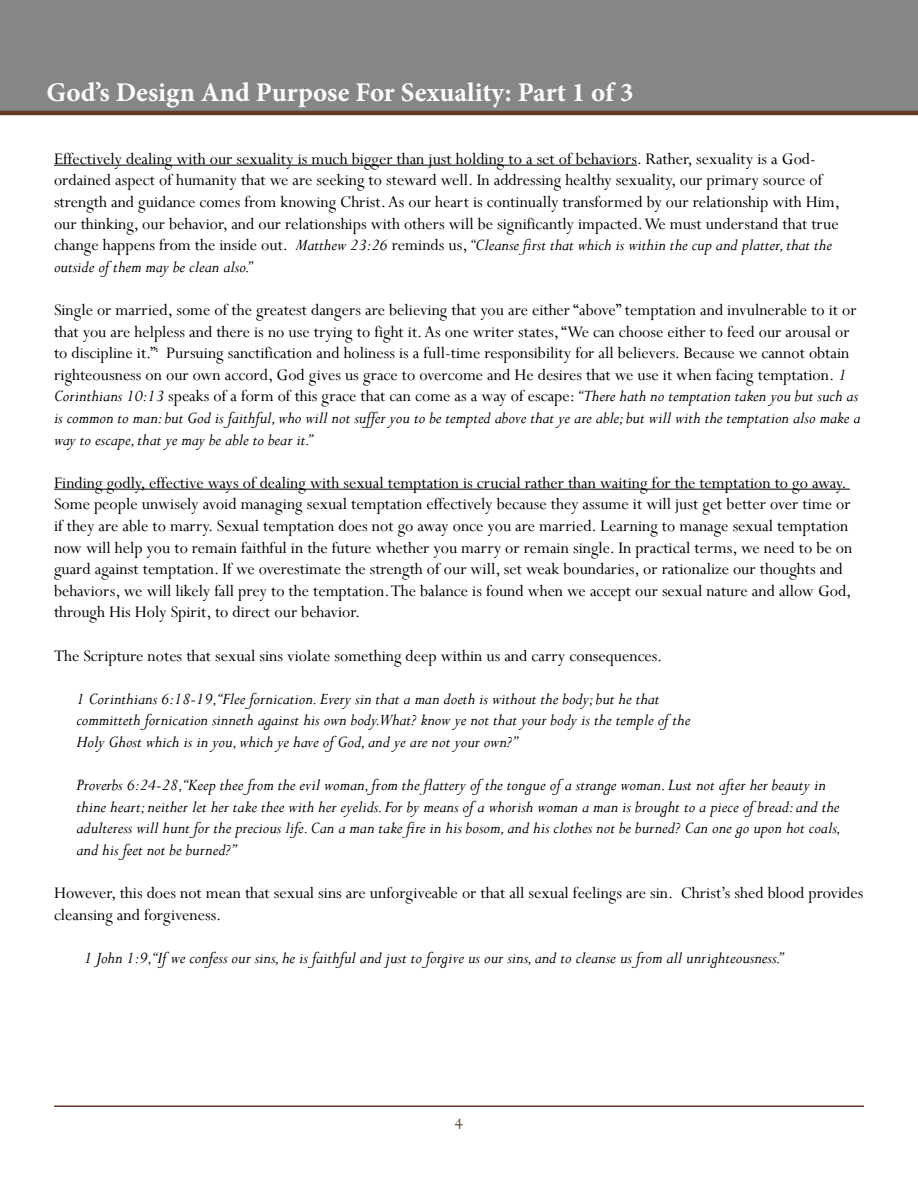
<style>
.page{position:relative;width:918px;height:1188px;background:#fff}
.page>*{position:absolute;margin:0;border:0;box-sizing:border-box;transform-origin:0 0}
.t1{font:700 27px "Minion Pro";color:#fff}
.t2{font:18px/21.6px "Perpetua";color:#000}
.t3{font:italic 18px/21.6px "Perpetua";color:#000}
.t4{font:18px "Perpetua";color:#663a2a}
.s1{font-style:italic}
</style>
<div class="page">
<div style="left:0;top:0;width:918px;height:113px;background:#848688"></div>
<hr style="left:54px;top:1106px;width:810px;height:1px;background:#663a2a">
<hr style="left:0;top:111px;width:918px;height:4px;background:#663a2a">
<hr style="left:54px;top:165px;width:583px;height:1px;background:#000">
<hr style="left:54px;top:489px;width:796px;height:1px;background:#000">
<h1 class="t1" style="left:46px;top:73px;width:589px">God’s Design And Purpose For Sexuality: Part 1 of 3</h1>
<p class="t2" style="left:54px;top:147px;width:788px">Effectively dealing with our sexuality is much bigger than just holding to a set of behaviors. Rather, sexuality is a God&shy;ordained aspect of humanity that we are seeking to steward well. In addressing healthy sexuality, our primary source of strength and guidance comes from knowing Christ. As our heart is continually transformed by our relationship with Him, our thinking, our behavior, and our relationships with others will be significantly impacted. We must understand that true change happens from the inside out. <span class="s1">Matthew 23:26</span> reminds us, <span class="s1">“Cleanse first that which is within the cup and platter, that the outside of them may be clean also.”</span></p>
<p class="t2" style="left:54px;top:299px;width:808px">Single or married, some of the greatest dangers are believing that you are either “above” temptation and invulnerable to it or that you are helpless and there is no use trying to fight it. As one writer states, “We can choose either to feed our arousal or to discipline it.”<sup>i</sup> Pursuing sanctification and holiness is a full-time responsibility for all believers. Because we cannot obtain righteousness on our own accord, God gives us grace to overcome and He desires that we use it when facing temptation. <span class="s1">1<br>Corinthians 10:13</span> speaks of a form of this grace that can come as a way of escape: <span class="s1">“There hath no temptation taken you but such as is common to man: but God is faithful, who will not suffer you to be tempted above that ye are able; but will with the temptation also make a way to escape, that ye may be able to bear it.”</span></p>
<p class="t2" style="left:54px;top:471px;width:800px">Finding godly, effective ways of dealing with sexual temptation is crucial rather than waiting for the temptation to go away.<br>Some people unwisely avoid managing sexual temptation effectively because they assume it will just get better over time or if they are able to marry. Sexual temptation does not go away once you are married. Learning to manage sexual temptation now will help you to remain faithful in the future whether you marry or remain single. In practical terms, we need to be on guard against temptation. If we overestimate the strength of our will, set weak boundaries, or rationalize our thoughts and behaviors, we will likely fall prey to the temptation. The balance is found when we accept our sexual nature and allow God, through His Holy Spirit, to direct our behavior.</p>
<p class="t2" style="left:54px;top:644px;width:610px">The Scripture notes that sexual sins violate something deep within us and carry consequences.</p>
<p class="t3" style="left:77px;top:687px;width:615px">1 Corinthians 6:18-19,“Flee fornication. Every sin that a man doeth is without the body; but he that committeth fornication sinneth against his own body.What? know ye not that your body is the temple of the<br>Holy Ghost which is in you, which ye have of God, and ye are not your own?”</p>
<p class="t3" style="left:77px;top:774px;width:766px">Proverbs 6:24-28,“Keep thee from the evil woman, from the flattery of the tongue of a strange woman. Lust not after her beauty in thine heart; neither let her take thee with her eyelids. For by means of a whorish woman a man is brought to a piece of bread: and the adulteress will hunt for the precious life. Can a man take fire in his bosom, and his clothes not be burned? Can one go upon hot coals, and his feet not be burned?”</p>
<p class="t2" style="left:54px;top:882px;width:811px">However, this does not mean that sexual sins are unforgiveable or that all sexual feelings are sin. Christ’s shed blood provides cleansing and forgiveness.</p>
<p class="t3" style="left:84px;top:946px;width:700px">1 John 1:9,“If we confess our sins, he is faithful and just to forgive us our sins, and to cleanse us from all unrighteousness.”</p>
<p class="t4" style="left:455px;top:1112px;width:10px">4</p>
</div>
